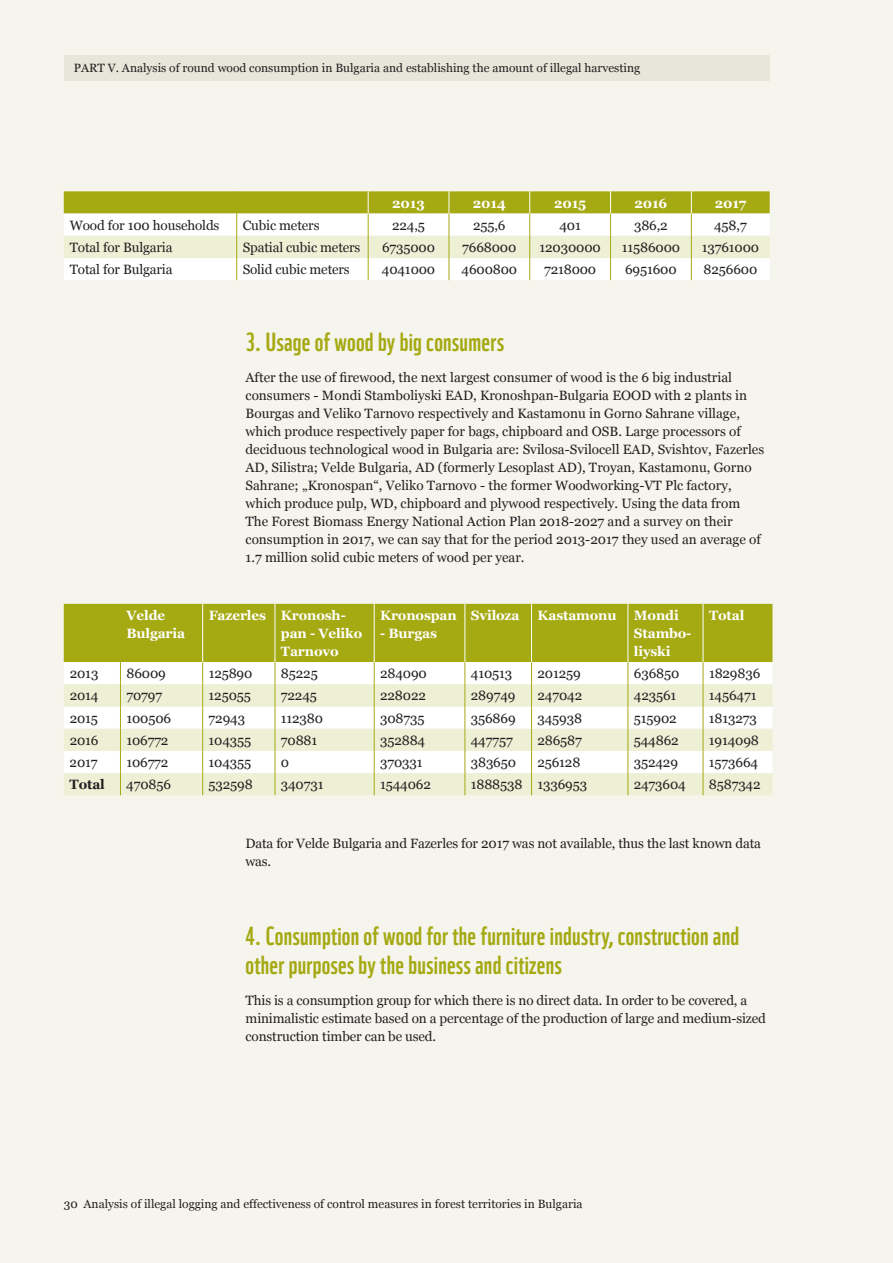
<style>
.page{position:relative;width:893px;height:1263px;background:#f5f5ee}
.page>*{position:absolute;margin:0;border:0;box-sizing:border-box;transform-origin:0 0}
.t1{font:25.5px/28.5px "WWF";letter-spacing:.01em;color:#a5a912}
.t2{font:13.5px/18px "Georgia";letter-spacing:-.01em;color:#231f20}
.t3{font:700 13.5px/18px "Georgia";letter-spacing:-.01em;color:#fff}
.t4{font:700 13.5px "Georgia";letter-spacing:-.01em;color:#231f20}
.t5{font:12px "Georgia";color:#231f20}
</style>
<div class="page">
<svg style="left:64px;top:191px;width:706px;height:89px;background:#e4e5b9"></svg>
<svg style="left:64px;top:604px;width:708px;height:191px;background:#dddfa8"></svg>
<hr style="left:202px;top:604px;width:1px;height:58px;background:#fff">
<hr style="left:275px;top:604px;width:1px;height:58px;background:#fff">
<hr style="left:374px;top:604px;width:1px;height:58px;background:#fff">
<hr style="left:465px;top:604px;width:1px;height:58px;background:#fff">
<hr style="left:531px;top:604px;width:1px;height:58px;background:#fff">
<hr style="left:628px;top:604px;width:1px;height:58px;background:#fff">
<hr style="left:703px;top:604px;width:1px;height:58px;background:#fff">
<div style="left:64px;top:55px;width:706px;height:26px;background:#e7e6d9"></div>
<p class="t5" style="left:74px;top:60px;width:568px">PART V. Analysis of round wood consumption in Bulgaria and establishing the amount of illegal harvesting</p>
<p class="t3" style="left:392px;top:194px;width:34px">2013</p>
<p class="t3" style="left:473px;top:194px;width:34px">2014</p>
<p class="t3" style="left:554px;top:194px;width:34px">2015</p>
<p class="t3" style="left:634px;top:194px;width:34px">2016</p>
<p class="t3" style="left:715px;top:194px;width:33px">2017</p>
<p class="t2" style="left:70px;top:216px;width:151px">Wood for 100 households</p>
<p class="t2" style="left:243px;top:216px;width:78px">Cubic meters</p>
<p class="t2" style="left:392px;top:216px;width:34px">224,5</p>
<p class="t2" style="left:473px;top:216px;width:34px">255,6</p>
<p class="t2" style="left:559px;top:216px;width:23px">401</p>
<p class="t2" style="left:634px;top:216px;width:35px">386,2</p>
<p class="t2" style="left:714px;top:216px;width:34px">458,7</p>
<p class="t2" style="left:70px;top:239px;width:104px">Total for Bulgaria</p>
<p class="t2" style="left:243px;top:239px;width:119px">Spatial cubic meters</p>
<p class="t2" style="left:382px;top:239px;width:55px">6735000</p>
<p class="t2" style="left:462px;top:239px;width:56px">7668000</p>
<p class="t2" style="left:539px;top:239px;width:63px">12030000</p>
<p class="t2" style="left:622px;top:239px;width:60px">11586000</p>
<p class="t2" style="left:702px;top:239px;width:59px">13761000</p>
<p class="t2" style="left:70px;top:261px;width:104px">Total for Bulgaria</p>
<p class="t2" style="left:243px;top:261px;width:109px">Solid cubic meters</p>
<p class="t2" style="left:382px;top:261px;width:55px">4041000</p>
<p class="t2" style="left:461px;top:261px;width:57px">4600800</p>
<p class="t2" style="left:544px;top:261px;width:54px">7218000</p>
<p class="t2" style="left:625px;top:261px;width:53px">6951600</p>
<p class="t2" style="left:704px;top:261px;width:55px">8256600</p>
<h1 class="t1" style="left:246px;top:325px;width:260px">3. Usage of wood by big consumers</h1>
<p class="t2" style="left:246px;top:368px;width:520px">After the use of firewood, the next largest consumer of wood is the 6 big industrial consumers - Mondi Stamboliyski EAD, Kronoshpan-Bulgaria EOOD with 2 plants in Bourgas and Veliko Tarnovo respectively and Kastamonu in Gorno Sahrane village, which produce respectively paper for bags, chipboard and OSB. Large processors of deciduous technological wood in Bulgaria are: Svilosa-Svilocell EAD, Svishtov, Fazerles AD, Silistra; Velde Bulgaria, AD (formerly Lesoplast AD), Troyan, Kastamonu, Gorno Sahrane; „Kronospan“, Veliko Tarnovo - the former Woodworking-VT Plc factory, which produce pulp, WD, chipboard and plywood respectively. Using the data from The Forest Biomass Energy National Action Plan 2018-2027 and a survey on their consumption in 2017, we can say that for the period 2013-2017 they used an average of 1.7 million solid cubic meters of wood per year.</p>
<p class="t3" style="left:126px;top:606px;width:60px">Velde<br>Bulgaria</p>
<p class="t3" style="left:281px;top:606px;width:83px;text-indent:-72px">Fazerles Kronosh&shy;pan - Veliko<br>Tarnovo</p>
<p class="t3" style="left:380px;top:606px;width:78px">Kronospan</p>
<p class="t3" style="left:380px;top:624px;width:58px">- Burgas</p>
<p class="t3" style="left:471px;top:606px;width:50px">Sviloza</p>
<p class="t3" style="left:537px;top:606px;width:81px">Kastamonu</p>
<p class="t3" style="left:634px;top:606px;width:59px">Mondi<br>Stambo&shy;liyski</p>
<p class="t3" style="left:709px;top:606px;width:37px">Total</p>
<p class="t2" style="left:70px;top:665px;width:30px">2013</p>
<p class="t2" style="left:126px;top:665px;width:41px">86009</p>
<p class="t2" style="left:209px;top:665px;width:45px">125890</p>
<p class="t2" style="left:281px;top:665px;width:38px">85225</p>
<p class="t2" style="left:380px;top:665px;width:48px">284090</p>
<p class="t2" style="left:471px;top:665px;width:43px">410513</p>
<p class="t2" style="left:537px;top:665px;width:45px">201259</p>
<p class="t2" style="left:634px;top:665px;width:47px">636850</p>
<p class="t2" style="left:709px;top:665px;width:53px">1829836</p>
<p class="t2" style="left:70px;top:687px;width:30px">2014</p>
<p class="t2" style="left:126px;top:687px;width:37px">70797</p>
<p class="t2" style="left:209px;top:687px;width:44px">125055</p>
<p class="t2" style="left:281px;top:687px;width:38px">72245</p>
<p class="t2" style="left:380px;top:687px;width:47px">228022</p>
<p class="t2" style="left:471px;top:687px;width:46px">289749</p>
<p class="t2" style="left:537px;top:687px;width:46px">247042</p>
<p class="t2" style="left:634px;top:687px;width:44px">423561</p>
<p class="t2" style="left:709px;top:687px;width:49px">1456471</p>
<p class="t2" style="left:70px;top:709px;width:30px">2015</p>
<p class="t2" style="left:126px;top:709px;width:46px">100506</p>
<p class="t2" style="left:209px;top:709px;width:38px">72943</p>
<p class="t2" style="left:281px;top:709px;width:44px">112380</p>
<p class="t2" style="left:380px;top:709px;width:46px">308735</p>
<p class="t2" style="left:471px;top:709px;width:46px">356869</p>
<p class="t2" style="left:537px;top:709px;width:46px">345938</p>
<p class="t2" style="left:634px;top:709px;width:44px">515902</p>
<p class="t2" style="left:709px;top:709px;width:50px">1813273</p>
<p class="t2" style="left:70px;top:731px;width:30px">2016</p>
<p class="t2" style="left:126px;top:731px;width:44px">106772</p>
<p class="t2" style="left:209px;top:731px;width:44px">104355</p>
<p class="t2" style="left:281px;top:731px;width:38px">70881</p>
<p class="t2" style="left:380px;top:731px;width:47px">352884</p>
<p class="t2" style="left:471px;top:731px;width:44px">447757</p>
<p class="t2" style="left:537px;top:731px;width:46px">286587</p>
<p class="t2" style="left:634px;top:731px;width:46px">544862</p>
<p class="t2" style="left:709px;top:731px;width:52px">1914098</p>
<p class="t2" style="left:70px;top:754px;width:30px">2017</p>
<p class="t2" style="left:126px;top:754px;width:44px">106772</p>
<p class="t2" style="left:209px;top:754px;width:44px">104355</p>
<p class="t2" style="left:281px;top:754px;width:10px">0</p>
<p class="t2" style="left:380px;top:754px;width:44px">370331</p>
<p class="t2" style="left:471px;top:754px;width:47px">383650</p>
<p class="t2" style="left:537px;top:754px;width:45px">256128</p>
<p class="t2" style="left:634px;top:754px;width:46px">352429</p>
<p class="t2" style="left:709px;top:754px;width:51px">1573664</p>
<p class="t4" style="left:70px;top:776px;width:37px">Total</p>
<p class="t2" style="left:126px;top:776px;width:46px">470856</p>
<p class="t2" style="left:209px;top:776px;width:46px">532598</p>
<p class="t2" style="left:281px;top:776px;width:44px">340731</p>
<p class="t2" style="left:380px;top:776px;width:52px">1544062</p>
<p class="t2" style="left:471px;top:776px;width:118px">1888538 1336953</p>
<p class="t2" style="left:634px;top:776px;width:54px">2473604</p>
<p class="t2" style="left:709px;top:776px;width:53px">8587342</p>
<p class="t2" style="left:245px;top:834px;width:517px">Data for Velde Bulgaria and Fazerles for 2017 was not available, thus the last known data was.</p>
<h1 class="t1" style="left:246px;top:919px;width:495px">4. Consumption of wood for the furniture industry, construction and other purposes by the business and citizens</h1>
<p class="t2" style="left:246px;top:991px;width:522px">This is a consumption group for which there is no direct data. In order to be covered, a minimalistic estimate based on a percentage of the production of large and medium-sized construction timber can be used.</p>
<p class="t5" style="left:64px;top:1197px;width:520px">30 Analysis of illegal logging and effectiveness of control measures in forest territories in Bulgaria</p>
</div>
